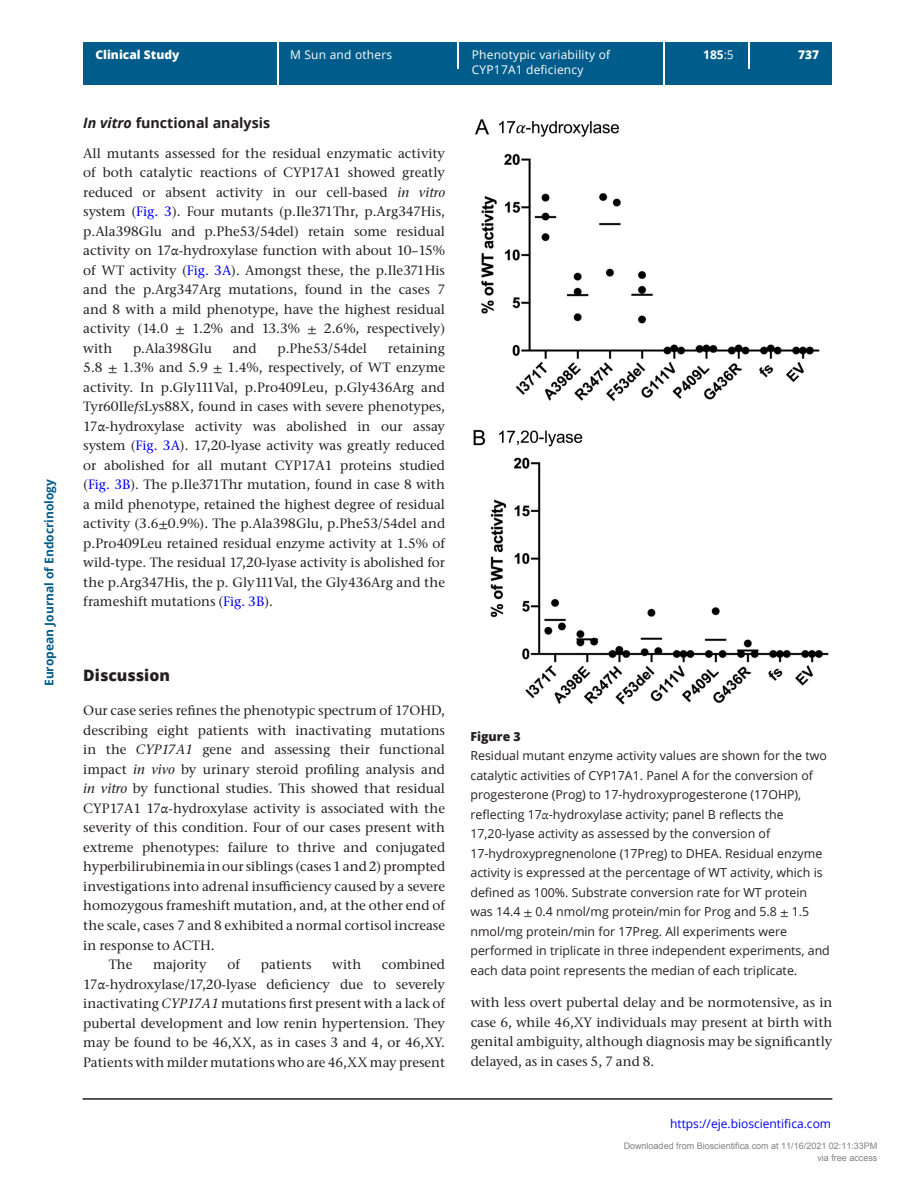
<style>
.page{position:relative;width:915px;height:1191px;background:#fff}
.page>*{position:absolute;margin:0;border:0;box-sizing:border-box;transform-origin:0 0}
.t1{font:800 15.75px "Open Sans";color:#231f20}
.t2{font:700 14.25px "Open Sans";color:#231f20}
.TXT{font:500 13.5px/19.5px "Stone Serif ITC Pro";color:#231f20;text-align:justify}
.TXI{font:500 13.5px/19.5px "Stone Serif ITC Pro";color:#231f20;text-align:justify}
.FC{font:12.3px/19.5px "Open Sans";color:#231f20}
.FC-2{font:800 12.3px "Open Sans";color:#231f20}
.t3{font:12px "Open Sans";letter-spacing:.015em;color:#fff}
.t4{font:700 12px "Open Sans";color:#005c8a}
.t5{font:12px "Open Sans";color:#00f}
.t6{font:800 12px "Open Sans";color:#fff}
.t7{font:700 12px "Open Sans";color:#fff}
.t8{font:9px/12px "Arial";color:rgb(0 0 0/.5);text-align:right}
.s1{font-weight:400}
.s2{font-style:italic}
.s3{color:#00f}
.s4{font-family:"STIX Two Text"}
.s5{font-family:"STIX General";font-weight:400}
.s6{font-family:"STIX General"}
</style>
<div class="page">
<div style="left:83px;top:42px;width:748px;height:43px;background:#005c8a"></div>
<hr style="left:277px;top:42px;width:1px;height:43px;background:#fff">
<hr style="left:663px;top:42px;width:1px;height:43px;background:#fff">
<hr style="left:457px;top:42px;width:2px;height:26px;background:#fff">
<hr style="left:83px;top:1098px;width:749px;height:1px;background:#231f20">
<hr style="left:747px;top:42px;width:2px;height:26px;background:#fff">
<img style="left:473px;top:119px;width:356px;height:586px">
<p class="t4" style="left:41px;top:686px;width:209px;rotate:-90deg">European Journal of Endocrinology</p>
<p class="t6" style="left:95px;top:46px;width:85px">Clinical Study</p>
<p class="t3" style="left:290px;top:47px;width:103px">M Sun and others</p>
<p class="t3" style="left:471px;top:47px;width:140px">Phenotypic variability of</p>
<p class="t7" style="left:703px;top:46px;width:32px">185<span class="s1">:5</span></p>
<p class="t6" style="left:797px;top:46px;width:23px">737</p>
<p class="t3" style="left:471px;top:61px;width:113px">CYP17A1 deficiency</p>
<h2 class="t2" style="left:83px;top:113px;width:188px"><span class="s2">In vitro</span> functional analysis</h2>
<p class="TXT" style="left:83px;top:143px;width:363px">All mutants assessed for the residual enzymatic activity of both catalytic reactions of CYP17A1 showed greatly reduced or absent activity in our cell-based <span class="s2">in vitro </span>system (<span class="s3">Fig. 3</span>). Four mutants (p.Ile371Thr, p.Arg347His, p.Ala398Glu and p.Phe53/54del) retain some residual activity on 17<span class="s4">α</span>-hydroxylase function with about 10–15% of WT activity (<span class="s3">Fig. 3A</span>). Amongst these, the p.Ile371His and the p.Arg347Arg mutations, found in the cases 7 and 8 with a mild phenotype, have the highest residual activity (14.0 <span class="s5">±</span> 1.2% and 13.3% <span class="s5">±</span> 2.6%, respectively) with</p>
<p class="TXT" style="left:133px;top:338px;width:80px">p.Ala398Glu</p>
<p class="TXT" style="left:233px;top:338px;width:25px">and</p>
<p class="TXT" style="left:277px;top:338px;width:91px">p.Phe53/54del</p>
<p class="TXT" style="left:83px;top:338px;width:363px;text-indent:304px">retaining 5.8 <span class="s5">±</span> 1.3% and 5.9 <span class="s5">±</span> 1.4%, respectively, of WT enzyme activity. In p.Gly111Val, p.Pro409Leu, p.Gly436Arg and Tyr60Ile<span class="s2">fs</span>Lys88X, found in cases with severe phenotypes, 17<span class="s4">α</span>-hydroxylase activity was abolished in our assay system (<span class="s3">Fig. 3A</span>). 17,20-lyase activity was greatly reduced or abolished for all mutant CYP17A1 proteins studied (<span class="s3">Fig. 3B</span>). The p.Ile371Thr mutation, found in case 8 with a mild phenotype, retained the highest degree of residual activity (3.6<span class="s5">±</span>0.9%). The p.Ala398Glu, p.Phe53/54del and p.Pro409Leu retained residual enzyme activity at 1.5% of wild-type. The residual 17,20-lyase activity is abolished for the p.Arg347His, the p. Gly111Val, the Gly436Arg and the frameshift mutations (<span class="s3">Fig. 3B</span>).</p>
<h1 class="t1" style="left:83px;top:663px;width:88px">Discussion</h1>
<p class="TXT" style="left:83px;top:701px;width:363px">Our case series refines the phenotypic spectrum of 17OHD, describing eight patients with inactivating mutations in the <span class="s2">CYP17A1</span> gene and assessing their functional impact <span class="s2">in vivo</span> by urinary steroid profiling analysis and <span class="s2">in vitro</span> by functional studies. This showed that residual CYP17A1 17<span class="s4">α</span>-hydroxylase activity is associated with the severity of this condition. Four of our cases present with extreme phenotypes: failure to thrive and conjugated hyperbilirubinemia in our siblings (cases 1 and 2) prompted investigations into adrenal insufficiency caused by a severe homozygous frameshift mutation, and, at the other end of the scale, cases 7 and 8 exhibited a normal cortisol increase in response to ACTH.</p>
<p class="TXI" style="left:109px;top:954px;width:25px">The</p>
<p class="TXI" style="left:153px;top:954px;width:55px">majority</p>
<p class="TXI" style="left:227px;top:954px;width:14px">of</p>
<p class="TXI" style="left:261px;top:954px;width:52px">patients</p>
<p class="TXI" style="left:332px;top:954px;width:30px">with</p>
<p class="TXI" style="left:83px;top:954px;width:363px;text-indent:298px">combined 17<span class="s4">α</span>-hydroxylase/17,20-lyase deficiency due to severely inactivating <span class="s2">CYP17A1</span> mutations first present with a lack of pubertal development and low renin hypertension. They may be found to be 46,XX, as in cases 3 and 4, or 46,XY.<br>Patients with milder mutations who are 46,XX may present</p>
<p class="FC-2" style="left:470px;top:727px;width:52px">Figure 3</p>
<p class="FC" style="left:470px;top:745px;width:361px">Residual mutant enzyme activity values are shown for the two catalytic activities of CYP17A1. Panel A for the conversion of progesterone (Prog) to 17-hydroxyprogesterone (17OHP), reflecting 17<span class="s4">α</span>-hydroxylase activity; panel B reflects the 17,20-lyase activity as assessed by the conversion of 17-hydroxypregnenolone (17Preg) to DHEA. Residual enzyme activity is expressed at the percentage of WT activity, which is defined as 100%. Substrate conversion rate for WT protein was 14.4 <span class="s6">±</span> 0.4 nmol/mg protein/min for Prog and 5.8 <span class="s6">±</span> 1.5 nmol/mg protein/min for 17Preg. All experiments were performed in triplicate in three independent experiments, and each data point represents the median of each triplicate.</p>
<p class="TXI" style="left:470px;top:993px;width:363px">with less overt pubertal delay and be normotensive, as in case 6, while 46,XY individuals may present at birth with genital ambiguity, although diagnosis may be significantly delayed, as in cases 5, 7 and 8.</p>
<p class="t5" style="left:669px;top:1115px;width:162px">https://eje.bioscientifica.com</p>
<p class="t8" style="left:623px;top:1139px;width:255px">Downloaded from Bioscientifica.com at 11/16/2021 02:11:33PM via free access</p>
</div>
